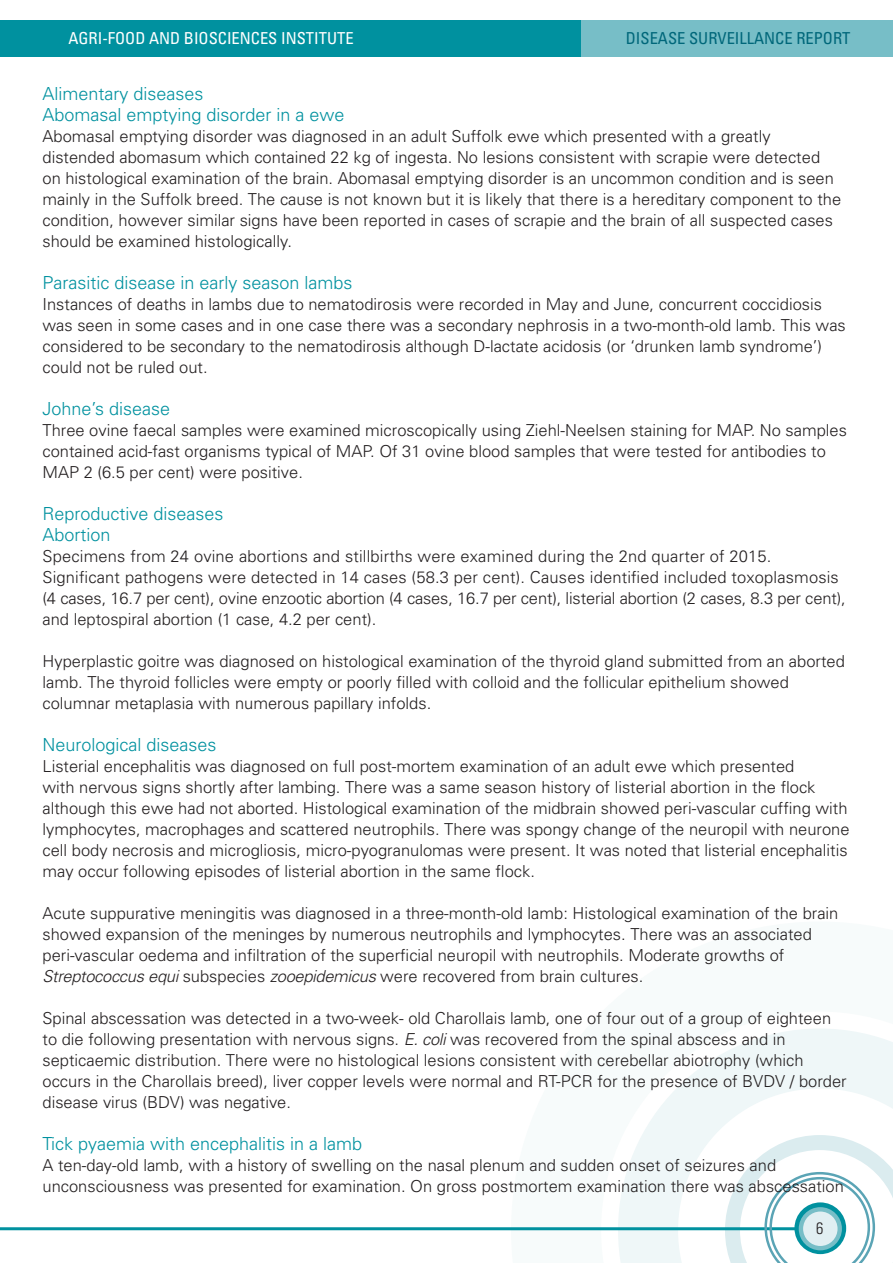
<style>
.page{position:relative;width:893px;height:1263px;background:#fff}
.page>*{position:absolute;margin:0;border:0;box-sizing:border-box;transform-origin:0 0}
.Disease_Headline{font:300 18px "Univers";color:#00919f}
.t1{font:300 16.5px/21px "Univers";color:#231f20}
.t2{font:condensed 16.5px "Univers";color:#fff}
.t3{font:condensed 16.5px "Univers";color:#00677a}
.t4{font:300 condensed 16.5px "Univers";color:#231f20}
.s1{font-style:italic}
</style>
<div class="page">
<svg style="left:511px;top:1029px;width:382px;height:234px"></svg>
<hr style="left:0;top:1227px;width:833px;height:3px;background:#00919f">
<div style="left:0;top:20px;width:582px;height:36px;background:#00919f"></div>
<div style="left:582px;top:20px;width:311px;height:36px;background:#77bec7"></div>
<svg style="left:725px;top:1135px;width:168px;height:128px"></svg>
<p class="t2" style="left:68px;top:28px;width:287px">AGRI-FOOD AND BIOSCIENCES INSTITUTE</p>
<p class="t3" style="left:626px;top:28px;width:226px">DISEASE SURVEILLANCE REPORT</p>
<p class="Disease_Headline" style="left:43px;top:82px;width:163px">Alimentary diseases</p>
<p class="Disease_Headline" style="left:43px;top:103px;width:304px">Abomasal emptying disorder in a ewe</p>
<p class="t1" style="left:43px;top:125px;width:800px">Abomasal emptying disorder was diagnosed in an adult Suffolk ewe which presented with a greatly distended abomasum which contained 22 kg of ingesta. No lesions consistent with scrapie were detected on histological examination of the brain. Abomasal emptying disorder is an uncommon condition and is seen mainly in the Suffolk breed. The cause is not known but it is likely that there is a hereditary component to the condition, however similar signs have been reported in cases of scrapie and the brain of all suspected cases should be examined histologically.</p>
<p class="Disease_Headline" style="left:43px;top:271px;width:312px">Parasitic disease in early season lambs</p>
<p class="t1" style="left:43px;top:293px;width:805px">Instances of deaths in lambs due to nematodirosis were recorded in May and June, concurrent coccidiosis was seen in some cases and in one case there was a secondary nephrosis in a two-month-old lamb. This was considered to be secondary to the nematodirosis although D-lactate acidosis (or ‘drunken lamb syndrome’) could not be ruled out.</p>
<p class="Disease_Headline" style="left:43px;top:397px;width:129px">Johne’s disease</p>
<p class="t1" style="left:43px;top:419px;width:806px">Three ovine faecal samples were examined microscopically using Ziehl-Neelsen staining for MAP. No samples contained acid-fast organisms typical of MAP. Of 31 ovine blood samples that were tested for antibodies to<br>MAP 2 (6.5 per cent) were positive.</p>
<p class="Disease_Headline" style="left:43px;top:502px;width:183px">Reproductive diseases</p>
<p class="Disease_Headline" style="left:43px;top:523px;width:70px">Abortion</p>
<p class="t1" style="left:43px;top:545px;width:805px">Specimens from 24 ovine abortions and stillbirths were examined during the 2nd quarter of 2015.<br>Significant pathogens were detected in 14 cases (58.3 per cent). Causes identified included toxoplasmosis (4 cases, 16.7 per cent), ovine enzootic abortion (4 cases, 16.7 per cent), listerial abortion (2 cases, 8.3 per cent), and leptospiral abortion (1 case, 4.2 per cent).</p>
<p class="t1" style="left:43px;top:650px;width:804px">Hyperplastic goitre was diagnosed on histological examination of the thyroid gland submitted from an aborted lamb. The thyroid follicles were empty or poorly filled with colloid and the follicular epithelium showed columnar metaplasia with numerous papillary infolds.</p>
<p class="Disease_Headline" style="left:43px;top:733px;width:176px">Neurological diseases</p>
<p class="t1" style="left:43px;top:755px;width:808px">Listerial encephalitis was diagnosed on full post-mortem examination of an adult ewe which presented<br>with nervous signs shortly after lambing. There was a same season history of listerial abortion in the flock although this ewe had not aborted. Histological examination of the midbrain showed peri-vascular cuffing with lymphocytes, macrophages and scattered neutrophils. There was spongy change of the neuropil with neurone cell body necrosis and microgliosis, micro-pyogranulomas were present. It was noted that listerial encephalitis may occur following episodes of listerial abortion in the same flock.</p>
<p class="t1" style="left:43px;top:902px;width:797px">Acute suppurative meningitis was diagnosed in a three-month-old lamb: Histological examination of the brain showed expansion of the meninges by numerous neutrophils and lymphocytes. There was an associated peri-vascular oedema and infiltration of the superficial neuropil with neutrophils. Moderate growths of <span class="s1">Streptococcus equi</span> subspecies <span class="s1">zooepidemicus</span> were recovered from brain cultures.</p>
<p class="t1" style="left:43px;top:1007px;width:806px">Spinal abscessation was detected in a two-week- old Charollais lamb, one of four out of a group of eighteen to die following presentation with nervous signs. <span class="s1">E. coli</span> was recovered from the spinal abscess and in septicaemic distribution. There were no histological lesions consistent with cerebellar abiotrophy (which occurs in the Charollais breed), liver copper levels were normal and RT-PCR for the presence of BVDV / border disease virus (BDV) was negative.</p>
<p class="Disease_Headline" style="left:43px;top:1132px;width:321px">Tick pyaemia with encephalitis in a lamb</p>
<p class="t1" style="left:43px;top:1154px;width:803px">A ten-day-old lamb, with a history of swelling on the nasal plenum and sudden onset of seizures and unconsciousness was presented for examination. On gross postmortem examination there was abscessation</p>
<p class="t4" style="left:816px;top:1218px;width:9px">6</p>
</div>
